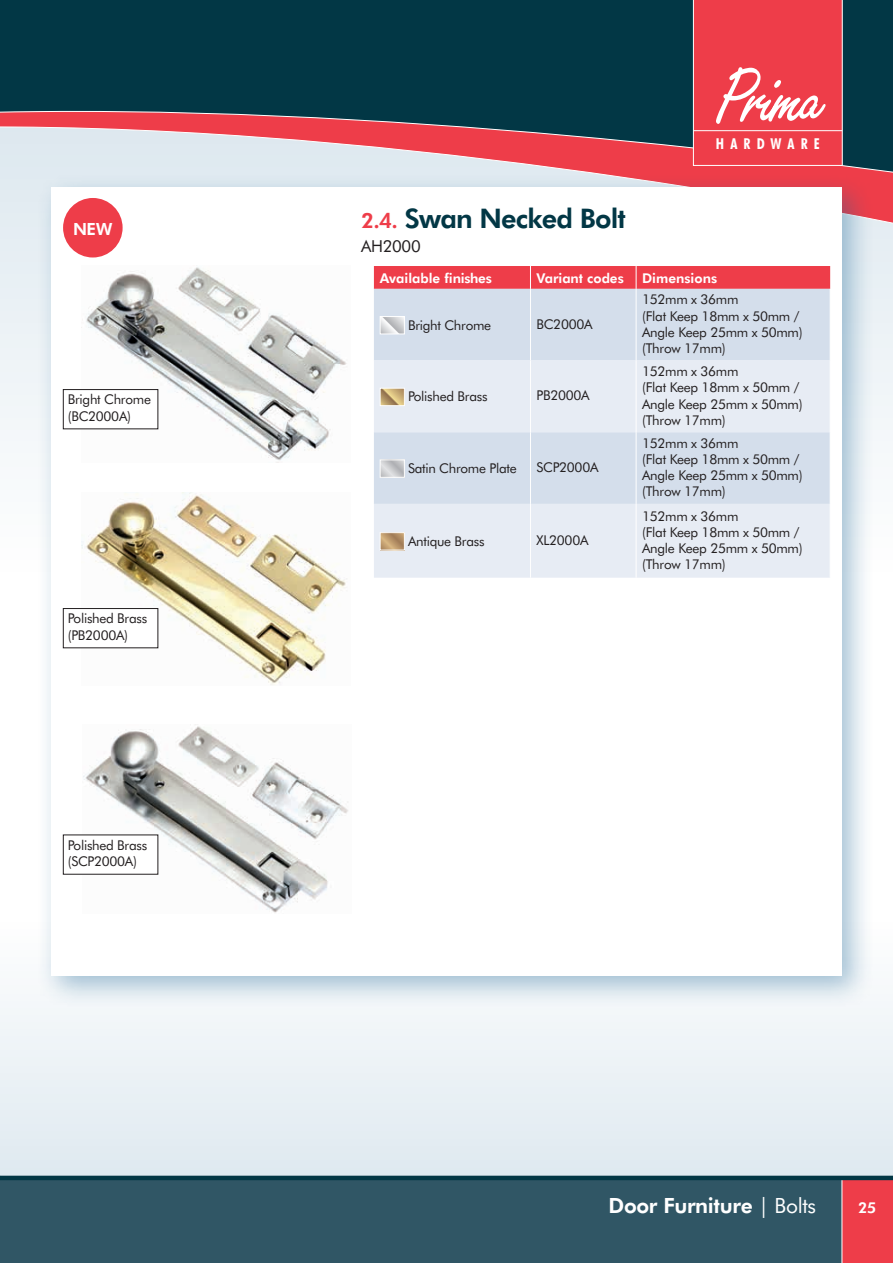
<style>
.page{position:relative;width:893px;height:1263px;background:#fff}
.page>*{position:absolute;margin:0;border:0;box-sizing:border-box;transform-origin:0 0}
.t1{font:800 27px "Futura BT";letter-spacing:-.03em;color:#023745}
.t2{font:800 21px "Futura BT";letter-spacing:-.015em;color:#fff}
.t3{font:800 16.8px "Futura BT";color:#fff}
.t4{font:16.5px "Futura BT";letter-spacing:-.02em;color:#231f20}
.t5{font:700 condensed 15px "Futura BT";letter-spacing:.41em;color:#fff}
.t6{font:800 15px "Futura BT";color:#fff}
.t7{font:13.5px/16.2px "Futura BT";letter-spacing:-.02em;color:#231f20}
.t8{font:800 13.5px "Futura BT";color:#fff}
.s1{font-size:21px;color:#ee3d49}
.s2{font-weight:400}
</style>
<div class="page">
<div style="left:0;top:0;width:893px;height:580px;background:#f2f6f9"></div>
<div style="left:0;top:915px;width:893px;height:348px;background:#e9f0f5"></div>
<div style="left:0;top:0;width:893px;height:108px;background:#023745"></div>
<svg style="left:0;top:108px;width:893px;height:130px;background:#ae818b"></svg>
<svg style="left:693px;top:0;width:150px;height:166px;background:#ef515c"></svg>
<hr style="left:693px;top:130px;width:149px;height:1px;background:#fff">
<div style="left:0;top:1178px;width:893px;height:85px;background:#305665"></div>
<div style="left:842px;top:1178px;width:51px;height:85px;background:#ee3d49"></div>
<hr style="left:841px;top:1178px;width:1px;height:85px;background:#fff">
<hr style="left:0;top:1176px;width:893px;height:4px;background:#023745">
<div style="left:36px;top:173px;width:838px;height:836px;background:#1d6696;opacity:.4"></div>
<div style="left:51px;top:188px;width:791px;height:788px;background:#fff"></div>
<div style="left:374px;top:289px;width:456px;height:71px;background:#d4deeb"></div>
<svg style="left:374px;top:360px;width:456px;height:218px;background:#e0e7f1"></svg>
<div style="left:374px;top:266px;width:456px;height:23px;background:#ee3d49"></div>
<hr style="left:530px;top:289px;width:1px;height:71px;background:#fff">
<hr style="left:636px;top:289px;width:1px;height:71px;background:#fff">
<hr style="left:530px;top:360px;width:1px;height:72px;background:#fff">
<hr style="left:636px;top:360px;width:1px;height:72px;background:#fff">
<hr style="left:530px;top:432px;width:1px;height:72px;background:#fff">
<hr style="left:636px;top:432px;width:1px;height:72px;background:#fff">
<hr style="left:530px;top:504px;width:1px;height:74px;background:#fff">
<hr style="left:636px;top:504px;width:1px;height:74px;background:#fff">
<svg style="left:382px;top:318px;width:21px;height:14px"></svg>
<div style="left:380px;top:316px;width:25px;height:18px;border:1px solid #fff"></div>
<svg style="left:382px;top:390px;width:21px;height:14px"></svg>
<div style="left:380px;top:388px;width:25px;height:18px;border:1px solid #fff"></div>
<svg style="left:382px;top:462px;width:21px;height:13px"></svg>
<div style="left:380px;top:460px;width:25px;height:17px;border:1px solid #fff"></div>
<svg style="left:382px;top:534px;width:21px;height:14px"></svg>
<div style="left:380px;top:532px;width:25px;height:18px;border:1px solid #fff"></div>
<img style="left:81px;top:267px;width:266px;height:194px">
<img style="left:81px;top:492px;width:266px;height:193px">
<img style="left:83px;top:724px;width:266px;height:189px">
<div style="left:63px;top:608px;width:95px;height:40px;background:#fff"></div>
<div style="left:63px;top:608px;width:95px;height:40px;border:1px solid #231f20"></div>
<div style="left:63px;top:390px;width:95px;height:39px;background:#fff"></div>
<div style="left:63px;top:389px;width:95px;height:40px;border:1px solid #231f20"></div>
<div style="left:63px;top:835px;width:95px;height:39px;background:#fff"></div>
<div style="left:63px;top:198px;width:60px;height:59px;background:#ee3d49;border-radius:50%"></div>
<p class="t3" style="left:73px;top:218px;width:41px">NEW</p>
<p class="t7" style="left:68px;top:391px;width:85px">Bright Chrome (BC2000A)</p>
<p class="t7" style="left:68px;top:610px;width:81px">Polished Brass (PB2000A)</p>
<p class="t7" style="left:68px;top:837px;width:81px">Polished Brass (SCP2000A)</p>
<p class="t5" style="left:716px;top:134px;width:105px">HARDWARE</p>
<h1 class="t1" style="left:361px;top:202px;width:266px"><span class="s1">2.4.</span> Swan Necked Bolt</h1>
<p class="t4" style="left:361px;top:236px;width:61px">AH2000</p>
<p class="t8" style="left:380px;top:270px;width:114px">Available finishes</p>
<p class="t8" style="left:536px;top:270px;width:89px">Variant codes</p>
<p class="t8" style="left:642px;top:270px;width:77px">Dimensions</p>
<p class="t7" style="left:408px;top:317px;width:85px">Bright Chrome</p>
<p class="t7" style="left:536px;top:315px;width:58px">BC2000A</p>
<p class="t7" style="left:642px;top:291px;width:162px">152mm x 36mm<br>(Flat Keep 18mm x 50mm /<br>Angle Keep 25mm x 50mm) (Throw 17mm)</p>
<p class="t7" style="left:408px;top:388px;width:81px">Polished Brass</p>
<p class="t7" style="left:536px;top:387px;width:55px">PB2000A</p>
<p class="t7" style="left:408px;top:460px;width:110px">Satin Chrome Plate</p>
<p class="t7" style="left:536px;top:459px;width:63px">SCP2000A</p>
<p class="t7" style="left:408px;top:533px;width:78px">Antique Brass</p>
<p class="t7" style="left:536px;top:532px;width:53px">XL2000A</p>
<p class="t7" style="left:642px;top:363px;width:162px">152mm x 36mm<br>(Flat Keep 18mm x 50mm /<br>Angle Keep 25mm x 50mm) (Throw 17mm)</p>
<p class="t7" style="left:642px;top:435px;width:162px">152mm x 36mm<br>(Flat Keep 18mm x 50mm /<br>Angle Keep 25mm x 50mm) (Throw 17mm)</p>
<p class="t7" style="left:642px;top:508px;width:162px">152mm x 36mm<br>(Flat Keep 18mm x 50mm /<br>Angle Keep 25mm x 50mm) (Throw 17mm)</p>
<h2 class="t2" style="left:608px;top:1193px;width:209px">Door Furniture <span class="s2">| Bolts</span></h2>
<p class="t6" style="left:858px;top:1199px;width:20px">25</p>
</div>
